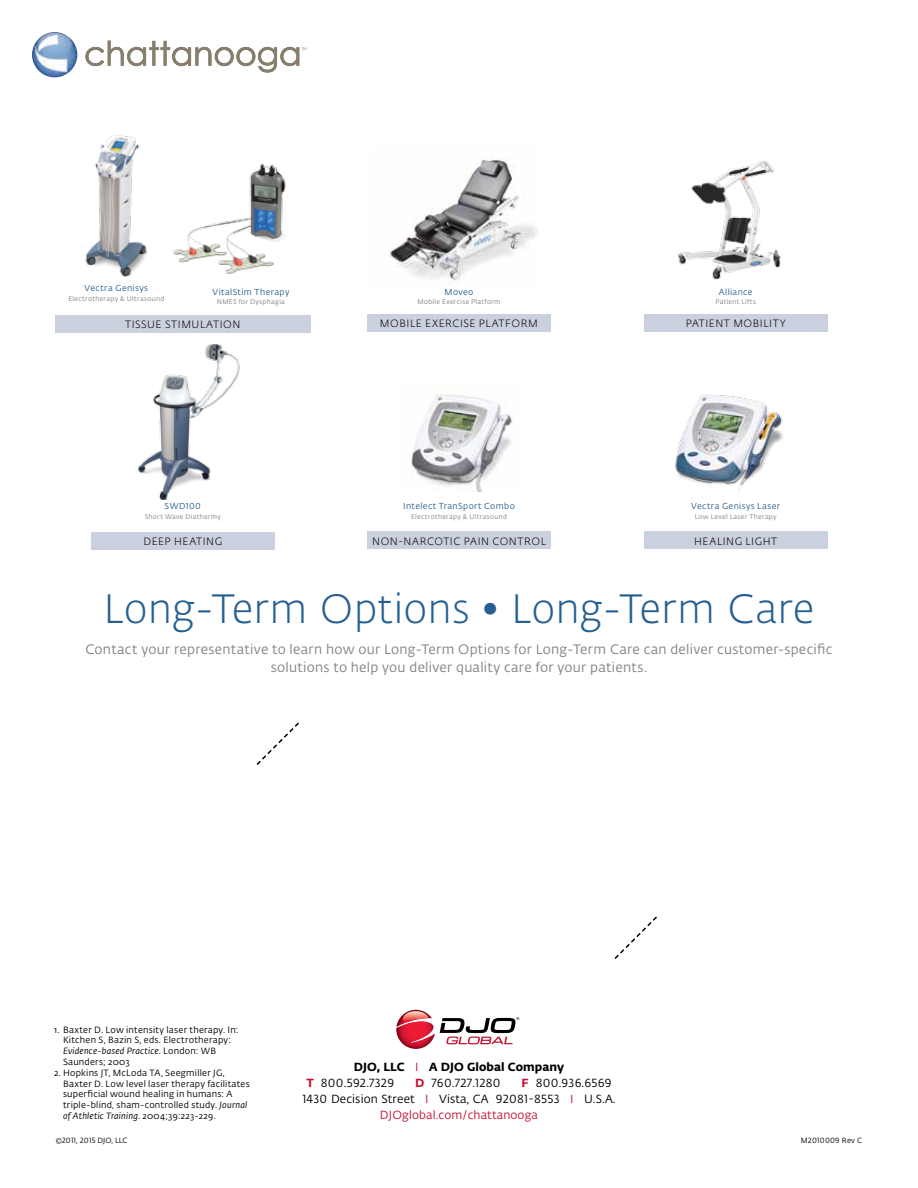
<style>
.page{position:relative;width:918px;height:1188px;background:#fff}
.page>*{position:absolute;margin:0;border:0;box-sizing:border-box;transform-origin:0 0}
.t1{font:300 40.5px "Fedra Sans Alt Pro";letter-spacing:.01em;color:#266092}
.t2{font:13.5px/18px "Fedra Sans Alt Std";letter-spacing:.02em;color:#808285;text-align:center}
.t3{font:11.7px "Fedra Sans Alt Std";letter-spacing:.02em;color:#000}
.t4{font:700 11.7px/16px "Fedra Sans Alt Std";letter-spacing:.01em;color:#000}
.t5{font:11.7px "Fedra Sans Alt Std";letter-spacing:.01em;color:#c41230}
.t6{font:300 10.5px "Fedra Sans Alt Pro";letter-spacing:.05em;color:#000}
.t7{font:9px/10.8px "Fedra Sans Alt Std";letter-spacing:.025em;color:#000}
.t8{font:8.55px "Fedra Sans Alt Pro";letter-spacing:.045em;color:#266092}
.t9{font:7.5px "Fedra Sans Alt Std";letter-spacing:.01em;color:#000}
.t10{font:7.5px "Fedra Sans Alt Pro";letter-spacing:.02em;color:#000}
.t11{font:6.75px "Fedra Sans Alt Pro";letter-spacing:.045em;color:#808285}
.s1{font-style:italic}
.s2{font-weight:400;color:#c41230}
.s3{color:#c41230}
.s4{font-weight:400}
.s5{font-weight:700;color:#c41230}
</style>
<div class="page">
<svg style="left:256px;top:722px;width:43px;height:43px"></svg>
<svg style="left:614px;top:916px;width:43px;height:43px"></svg>
<img style="left:388px;top:158px;width:150px;height:123px">
<img style="left:85px;top:135px;width:63px;height:142px">
<div style="left:55px;top:315px;width:255px;height:17px;background:#cbd0df"></div>
<div style="left:367px;top:532px;width:184px;height:17px;background:#cbd0df"></div>
<div style="left:367px;top:314px;width:184px;height:17px;background:#cbd0df"></div>
<div style="left:644px;top:314px;width:183px;height:17px;background:#cbd0df"></div>
<div style="left:91px;top:533px;width:183px;height:17px;background:#cbd0df"></div>
<div style="left:644px;top:532px;width:183px;height:17px;background:#cbd0df"></div>
<img style="left:173px;top:163px;width:113px;height:111px">
<img style="left:137px;top:345px;width:103px;height:154px">
<img style="left:411px;top:394px;width:102px;height:98px">
<img style="left:675px;top:394px;width:108px;height:97px">
<img style="left:678px;top:160px;width:103px;height:120px">
<svg style="left:396px;top:1010px;width:123px;height:39px"></svg>
<svg style="left:85px;top:41px;width:221px;height:32px"></svg>
<img style="left:32px;top:32px;width:45px;height:45px;border-radius:23px">
<p class="t8" style="left:85px;top:282px;width:65px">Vectra Genisys</p>
<p class="t11" style="left:68px;top:294px;width:97px">Electrotherapy &amp; Ultrasound</p>
<p class="t8" style="left:212px;top:286px;width:79px">VitalStim Therapy</p>
<p class="t11" style="left:217px;top:297px;width:69px">NMES for Dysphagia</p>
<p class="t8" style="left:445px;top:286px;width:30px">Moveo</p>
<p class="t11" style="left:417px;top:297px;width:85px">Mobile Exercise Platform</p>
<p class="t8" style="left:719px;top:286px;width:35px">Alliance</p>
<p class="t11" style="left:715px;top:297px;width:42px">Patient Lifts</p>
<p class="t6" style="left:125px;top:317px;width:117px">TISSUE STIMULATION</p>
<p class="t6" style="left:380px;top:316px;width:160px">MOBILE EXERCISE PLATFORM</p>
<p class="t6" style="left:686px;top:316px;width:102px">PATIENT MOBILITY</p>
<p class="t8" style="left:165px;top:500px;width:38px">SWD100</p>
<p class="t11" style="left:145px;top:512px;width:78px">Short Wave Diathermy</p>
<p class="t8" style="left:403px;top:500px;width:113px">Intelect TranSport Combo</p>
<p class="t11" style="left:411px;top:512px;width:97px">Electrotherapy &amp; Ultrasound</p>
<p class="t8" style="left:691px;top:500px;width:90px">Vectra Genisys Laser</p>
<p class="t11" style="left:695px;top:512px;width:83px">Low Level Laser Therapy</p>
<p class="t6" style="left:143px;top:535px;width:80px">DEEP HEATING</p>
<p class="t6" style="left:694px;top:534px;width:85px">HEALING LIGHT</p>
<p class="t6" style="left:372px;top:534px;width:175px">NON-NARCOTIC PAIN CONTROL</p>
<h1 class="t1" style="left:103px;top:582px;width:713px">Long-Term Options • Long-Term Care</h1>
<h2 class="t2" style="left:85px;top:641px;width:749px">Contact your representative to learn how our Long-Term Options for Long-Term Care can deliver customer-specific solutions to help you deliver quality care for your patients.</h2>
<p class="t7" style="left:63px;top:1024px;width:177px;text-indent:-9px">1. Baxter D. Low intensity laser therapy. In:<br>Kitchen S, Bazin S, eds. Electrotherapy:<br><span class="s1">Evidence-based Practice</span>. London: WB Saunders; 2003</p>
<p class="t7" style="left:63px;top:1067px;width:188px;text-indent:-9px">2. Hopkins JT, McLoda TA, Seegmiller JG, Baxter D. Low level laser therapy facilitates superficial wound healing in humans: A triple-blind, sham-controlled study. <span class="s1">Journal of Athletic Training</span>. 2004;39:223-229.</p>
<p class="t4" style="left:306px;top:1059px;width:259px;text-indent:47px">DJO, LLC <span class="s2">I</span> A DJO Global Company<br><span class="s3">T</span> <span class="s4">800.592.7329</span></p>
<p class="t3" style="left:415px;top:1076px;width:87px"><span class="s5">D</span> 760.727.1280</p>
<p class="t3" style="left:522px;top:1076px;width:91px"><span class="s5">F</span> 800.936.6569</p>
<p class="t3" style="left:302px;top:1092px;width:315px">1430 Decision Street <span class="s3">I</span> Vista, CA 92081-8553 <span class="s3">I</span> U.S.A.</p>
<p class="t5" style="left:380px;top:1108px;width:160px">DJOglobal.com/chattanooga</p>
<p class="t9" style="left:56px;top:1136px;width:73px">©2011, 2015 DJO, LLC</p>
<p class="t10" style="left:801px;top:1135px;width:63px">M2010009 Rev C</p>
</div>
